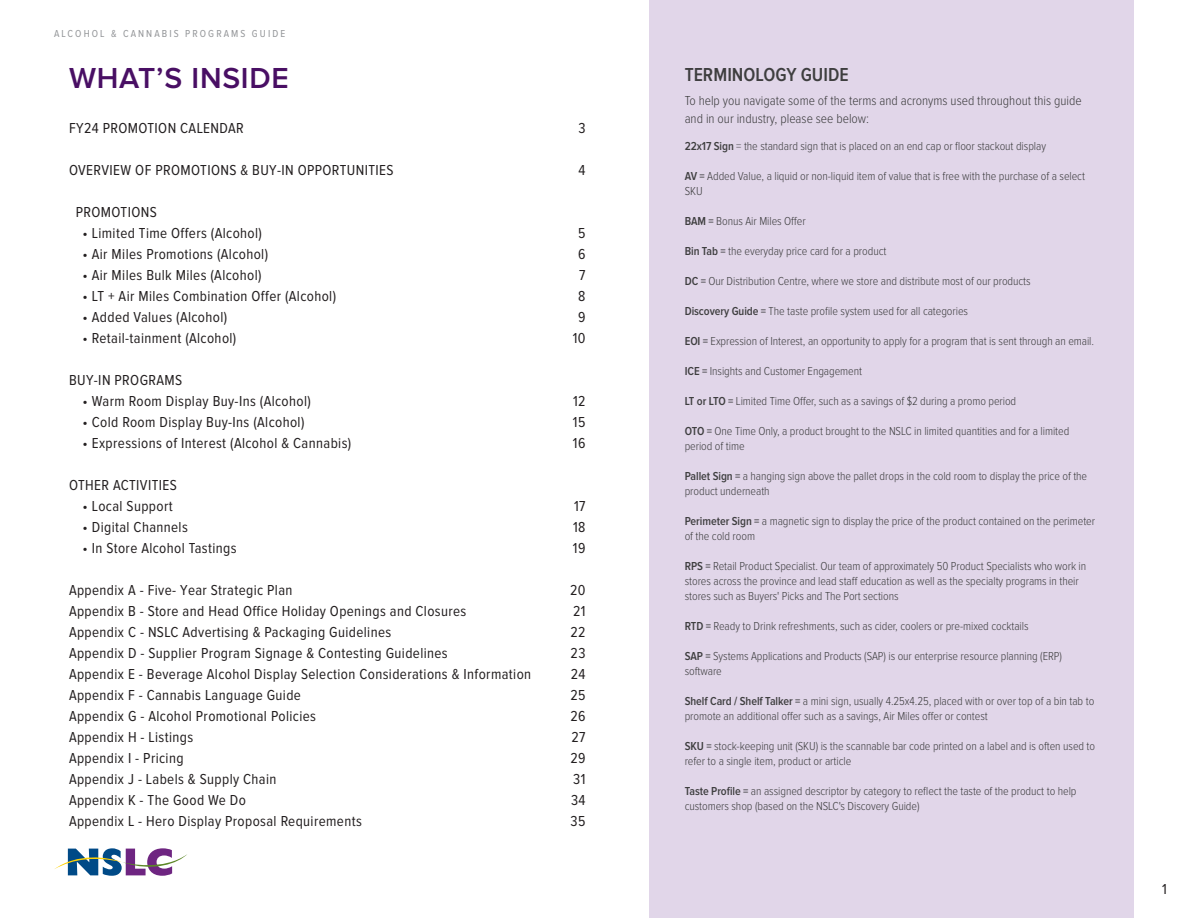
<style>
.page{position:relative;width:1188px;height:918px;background:#fff}
.page>*{position:absolute;margin:0;border:0;box-sizing:border-box;transform-origin:0 0}
.t1{font:600 30px "Proxima Nova";letter-spacing:.025em;color:#490f64}
.t2{font:600 19.5px "Proxima Nova Cond";color:#3e3e3f}
.t3{font:15px "Proxima Nova Cond";letter-spacing:.025em;color:#231f20}
.Main_Body_Copy{font:300 13.5px/18px "Proxima Nova Cond";color:#3e3e3f}
.Main_Body_Copy-2{font:300 12px/15px "Proxima Nova Cond";letter-spacing:-.005em;color:#3e3e3f}
.t4{font:10.5px "Proxima Nova Cond";letter-spacing:.2em;color:#939598}
.s1{font-weight:600}
</style>
<div class="page">
<svg style="left:54px;top:848px;width:133px;height:28px"></svg>
<div style="left:650px;top:0;width:484px;height:918px;background:#e1d6e9"></div>
<p class="t4" style="left:54px;top:28px;width:233px">ALCOHOL &amp; CANNABIS PROGRAMS GUIDE</p>
<p class="t1" style="left:69px;top:64px;width:221px">WHAT’S INSIDE</p>
<p class="t3" style="left:69px;top:121px;width:176px">FY24 PROMOTION CALENDAR</p>
<p class="t3" style="left:69px;top:163px;width:326px">OVERVIEW OF PROMOTIONS &amp; BUY-IN OPPORTUNITIES</p>
<p class="t3" style="left:76px;top:205px;width:83px">PROMOTIONS</p>
<p class="t3" style="left:82px;top:226px;width:181px">• Limited Time Offers (Alcohol)</p>
<p class="t3" style="left:82px;top:247px;width:187px">• Air Miles Promotions (Alcohol)</p>
<p class="t3" style="left:82px;top:268px;width:181px">• Air Miles Bulk Miles (Alcohol)</p>
<p class="t3" style="left:82px;top:289px;width:255px">• LT + Air Miles Combination Offer (Alcohol)</p>
<p class="t3" style="left:82px;top:310px;width:146px">• Added Values (Alcohol)</p>
<p class="t3" style="left:82px;top:331px;width:155px">• Retail-tainment (Alcohol)</p>
<p class="t3" style="left:69px;top:373px;width:115px">BUY-IN PROGRAMS</p>
<p class="t3" style="left:82px;top:394px;width:230px">• Warm Room Display Buy-Ins (Alcohol)</p>
<p class="t3" style="left:82px;top:415px;width:223px">• Cold Room Display Buy-Ins (Alcohol)</p>
<p class="t3" style="left:82px;top:436px;width:270px">• Expressions of Interest (Alcohol &amp; Cannabis)</p>
<p class="t3" style="left:69px;top:478px;width:109px">OTHER ACTIVITIES</p>
<p class="t3" style="left:82px;top:499px;width:92px">• Local Support</p>
<p class="t3" style="left:82px;top:520px;width:107px">• Digital Channels</p>
<p class="t3" style="left:82px;top:541px;width:156px">• In Store Alcohol Tastings</p>
<p class="t3" style="left:69px;top:583px;width:225px">Appendix A - Five- Year Strategic Plan</p>
<p class="t3" style="left:69px;top:604px;width:399px">Appendix B - Store and Head Office Holiday Openings and Closures</p>
<p class="t3" style="left:69px;top:625px;width:324px">Appendix C - NSLC Advertising &amp; Packaging Guidelines</p>
<p class="t3" style="left:69px;top:646px;width:380px">Appendix D - Supplier Program Signage &amp; Contesting Guidelines</p>
<p class="t3" style="left:69px;top:667px;width:464px">Appendix E - Beverage Alcohol Display Selection Considerations &amp; Information</p>
<p class="t3" style="left:69px;top:688px;width:234px">Appendix F - Cannabis Language Guide</p>
<p class="t3" style="left:69px;top:709px;width:248px">Appendix G - Alcohol Promotional Policies</p>
<p class="t3" style="left:69px;top:730px;width:126px">Appendix H - Listings</p>
<p class="t3" style="left:69px;top:751px;width:116px">Appendix I - Pricing</p>
<p class="t3" style="left:69px;top:772px;width:209px">Appendix J - Labels &amp; Supply Chain</p>
<p class="t3" style="left:69px;top:793px;width:178px">Appendix K - The Good We Do</p>
<p class="t3" style="left:69px;top:814px;width:294px">Appendix L - Hero Display Proposal Requirements</p>
<p class="t3" style="left:578px;top:121px;width:9px">3</p>
<p class="t3" style="left:579px;top:163px;width:8px">4</p>
<p class="t3" style="left:578px;top:226px;width:9px">5</p>
<p class="t3" style="left:578px;top:247px;width:9px">6</p>
<p class="t3" style="left:579px;top:268px;width:8px">7</p>
<p class="t3" style="left:578px;top:289px;width:9px">8</p>
<p class="t3" style="left:578px;top:310px;width:9px">9</p>
<p class="t3" style="left:573px;top:331px;width:14px">10</p>
<p class="t3" style="left:573px;top:394px;width:14px">12</p>
<p class="t3" style="left:573px;top:415px;width:14px">15</p>
<p class="t3" style="left:573px;top:436px;width:14px">16</p>
<p class="t3" style="left:574px;top:499px;width:13px">17</p>
<p class="t3" style="left:573px;top:520px;width:14px">18</p>
<p class="t3" style="left:573px;top:541px;width:14px">19</p>
<p class="t3" style="left:570px;top:583px;width:17px">20</p>
<p class="t3" style="left:573px;top:604px;width:14px">21</p>
<p class="t3" style="left:570px;top:625px;width:17px">22</p>
<p class="t3" style="left:571px;top:646px;width:16px">23</p>
<p class="t3" style="left:571px;top:667px;width:16px">24</p>
<p class="t3" style="left:570px;top:688px;width:17px">25</p>
<p class="t3" style="left:570px;top:709px;width:17px">26</p>
<p class="t3" style="left:571px;top:730px;width:16px">27</p>
<p class="t3" style="left:570px;top:751px;width:17px">29</p>
<p class="t3" style="left:573px;top:772px;width:14px">31</p>
<p class="t3" style="left:571px;top:793px;width:16px">34</p>
<p class="t3" style="left:571px;top:814px;width:16px">35</p>
<p class="t2" style="left:685px;top:66px;width:166px">TERMINOLOGY GUIDE</p>
<p class="Main_Body_Copy" style="left:685px;top:92px;width:398px">To help you navigate some of the terms and acronyms used throughout this guide and in our industry, please see below:</p>
<p class="Main_Body_Copy-2" style="left:685px;top:139px;width:363px"><span class="s1">22x17 Sign</span> = the standard sign that is placed on an end cap or floor stackout display</p>
<p class="Main_Body_Copy-2" style="left:685px;top:169px;width:402px"><span class="s1">AV =</span> Added Value, a liquid or non-liquid item of value that is free with the purchase of a select</p>
<p class="Main_Body_Copy-2" style="left:685px;top:184px;width:19px">SKU</p>
<p class="Main_Body_Copy-2" style="left:685px;top:214px;width:123px"><span class="s1">BAM =</span> Bonus Air Miles Offer</p>
<p class="Main_Body_Copy-2" style="left:685px;top:244px;width:203px"><span class="s1">Bin Tab =</span> the everyday price card for a product</p>
<p class="Main_Body_Copy-2" style="left:685px;top:274px;width:348px"><span class="s1">DC =</span> Our Distribution Centre, where we store and distribute most of our products</p>
<p class="Main_Body_Copy-2" style="left:685px;top:304px;width:285px"><span class="s1">Discovery Guide =</span> The taste profile system used for all categories</p>
<p class="Main_Body_Copy-2" style="left:685px;top:334px;width:411px"><span class="s1">EOI =</span> Expression of Interest, an opportunity to apply for a program that is sent through an email.</p>
<p class="Main_Body_Copy-2" style="left:685px;top:364px;width:179px"><span class="s1">ICE =</span> Insights and Customer Engagement</p>
<p class="Main_Body_Copy-2" style="left:685px;top:394px;width:333px"><span class="s1">LT or LTO =</span> Limited Time Offer, such as a savings of $2 during a promo period</p>
<p class="Main_Body_Copy-2" style="left:685px;top:424px;width:386px"><span class="s1">OTO =</span> One Time Only, a product brought to the NSLC in limited quantities and for a limited period of time</p>
<p class="Main_Body_Copy-2" style="left:685px;top:469px;width:404px"><span class="s1">Pallet Sign =</span> a hanging sign above the pallet drops in the cold room to display the price of the</p>
<p class="Main_Body_Copy-2" style="left:685px;top:484px;width:86px">product underneath</p>
<p class="Main_Body_Copy-2" style="left:685px;top:514px;width:412px"><span class="s1">Perimeter Sign =</span> a magnetic sign to display the price of the product contained on the perimeter of the cold room</p>
<p class="Main_Body_Copy-2" style="left:685px;top:559px;width:403px"><span class="s1">RPS =</span> Retail Product Specialist. Our team of approximately 50 Product Specialists who work in</p>
<p class="Main_Body_Copy-2" style="left:685px;top:574px;width:396px">stores across the province and lead staff education as well as the specialty programs in their</p>
<p class="Main_Body_Copy-2" style="left:685px;top:589px;width:215px">stores such as Buyers' Picks and The Port sections</p>
<p class="Main_Body_Copy-2" style="left:685px;top:619px;width:345px"><span class="s1">RTD =</span> Ready to Drink refreshments, such as cider, coolers or pre-mixed cocktails</p>
<p class="Main_Body_Copy-2" style="left:685px;top:649px;width:379px"><span class="s1">SAP =</span> Systems Applications and Products (SAP) is our enterprise resource planning (ERP) software</p>
<p class="Main_Body_Copy-2" style="left:685px;top:694px;width:411px"><span class="s1">Shelf Card / Shelf Talker =</span> a mini sign, usually 4.25x4.25, placed with or over top of a bin tab to promote an additional offer such as a savings, Air Miles offer or contest</p>
<p class="Main_Body_Copy-2" style="left:685px;top:739px;width:412px"><span class="s1">SKU =</span> stock-keeping unit (SKU) is the scannable bar code printed on a label and is often used to refer to a single item, product or article</p>
<p class="Main_Body_Copy-2" style="left:685px;top:784px;width:393px"><span class="s1">Taste Profile =</span> an assigned descriptor by category to reflect the taste of the product to help</p>
<p class="Main_Body_Copy-2" style="left:685px;top:799px;width:236px">customers shop (based on the NSLC's Discovery Guide)</p>
<p class="t3" style="left:1162px;top:882px;width:6px">1</p>
</div>
